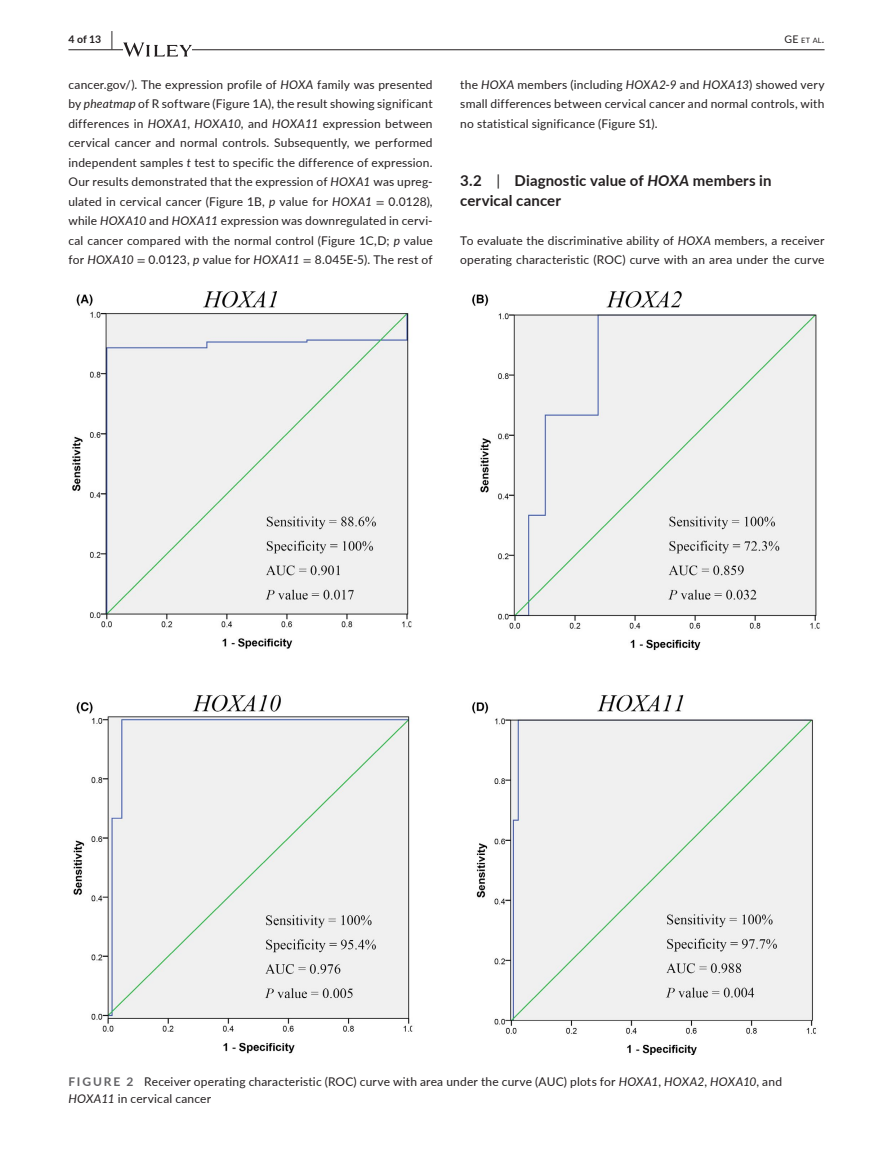
<style>
.page{position:relative;width:893px;height:1174px;background:#fff}
.page>*{position:absolute;margin:0;border:0;box-sizing:border-box;transform-origin:0 0}
.t1{font:700 15px/19.5px "Lato";letter-spacing:.01em;color:#231f20}
.t2{font:12px/19.5px "Lato";letter-spacing:.015em;color:#231f20;text-align:justify}
.t3{font:700 10.5px "Lato";color:#231f20}
.t4{font:7.35px "Lato";color:#231f20}
.s1{font-size:19.5px}
.s2{font-size:10.5px}
.s3{font-style:italic}
.s4{font-family:"STIX"}
.s5{font-weight:400}
.s6{font-weight:700;color:#636366}
</style>
<div class="page">
<hr style="left:68px;top:49px;width:756px;height:1px;background:#231f20">
<svg style="left:123px;top:42px;width:69px;height:15px"></svg>
<img style="left:72px;top:291px;width:748px;height:763px">
<p class="t3" style="left:68px;top:31px;width:46px">4 of 13 <span class="s1">|</span></p>
<p class="t4" style="left:784px;top:35px;width:42px"><span class="s2">GE</span> et al<span class="s2">.</span></p>
<p class="t2" style="left:68px;top:74px;width:366px">cancer.gov/). The expression profile of <span class="s3">HOXA</span> family was presented by <span class="s3">pheatmap</span> of R software (Figure 1A), the result showing significant differences in <span class="s3">HOXA1</span>, <span class="s3">HOXA10</span>, and <span class="s3">HOXA11</span> expression between cervical cancer and normal controls. Subsequently, we performed independent samples <span class="s3">t</span> test to specific the difference of expression.<br>Our results demonstrated that the expression of <span class="s3">HOXA1</span> was upreg&shy;ulated in cervical cancer (Figure 1B, <span class="s3">p</span> value for <span class="s3">HOXA1</span> <span class="s4">=</span> 0.0128), while <span class="s3">HOXA10</span> and <span class="s3">HOXA11</span> expression was downregulated in cervi&shy;cal cancer compared with the normal control (Figure 1C,D; <span class="s3">p</span> value for <span class="s3">HOXA10</span> <span class="s4">=</span> 0.0123, <span class="s3">p</span> value for <span class="s3">HOXA11</span> <span class="s4">=</span> 8.045E-5). The rest of</p>
<p class="t2" style="left:460px;top:74px;width:366px">the <span class="s3">HOXA</span> members (including <span class="s3">HOXA2</span>-<span class="s3">9</span> and <span class="s3">HOXA13</span>) showed very small differences between cervical cancer and normal controls, with no statistical significance (Figure S1).</p>
<p class="t1" style="left:460px;top:170px;width:313px">3.2 <span class="s5">|</span> Diagnostic value of <span class="s3">HOXA</span> members in cervical cancer</p>
<p class="t2" style="left:460px;top:230px;width:366px">To evaluate the discriminative ability of <span class="s3">HOXA</span> members, a receiver operating characteristic (ROC) curve with an area under the curve</p>
<p class="t2" style="left:68px;top:1073px;width:715px;line-height:16.5px"><span class="s6">FIGURE 2</span> Receiver operating characteristic (ROC) curve with area under the curve (AUC) plots for <span class="s3">HOXA1</span>, <span class="s3">HOXA2</span>, <span class="s3">HOXA10</span>, and<br><span class="s3">HOXA11</span> in cervical cancer</p>
</div>
